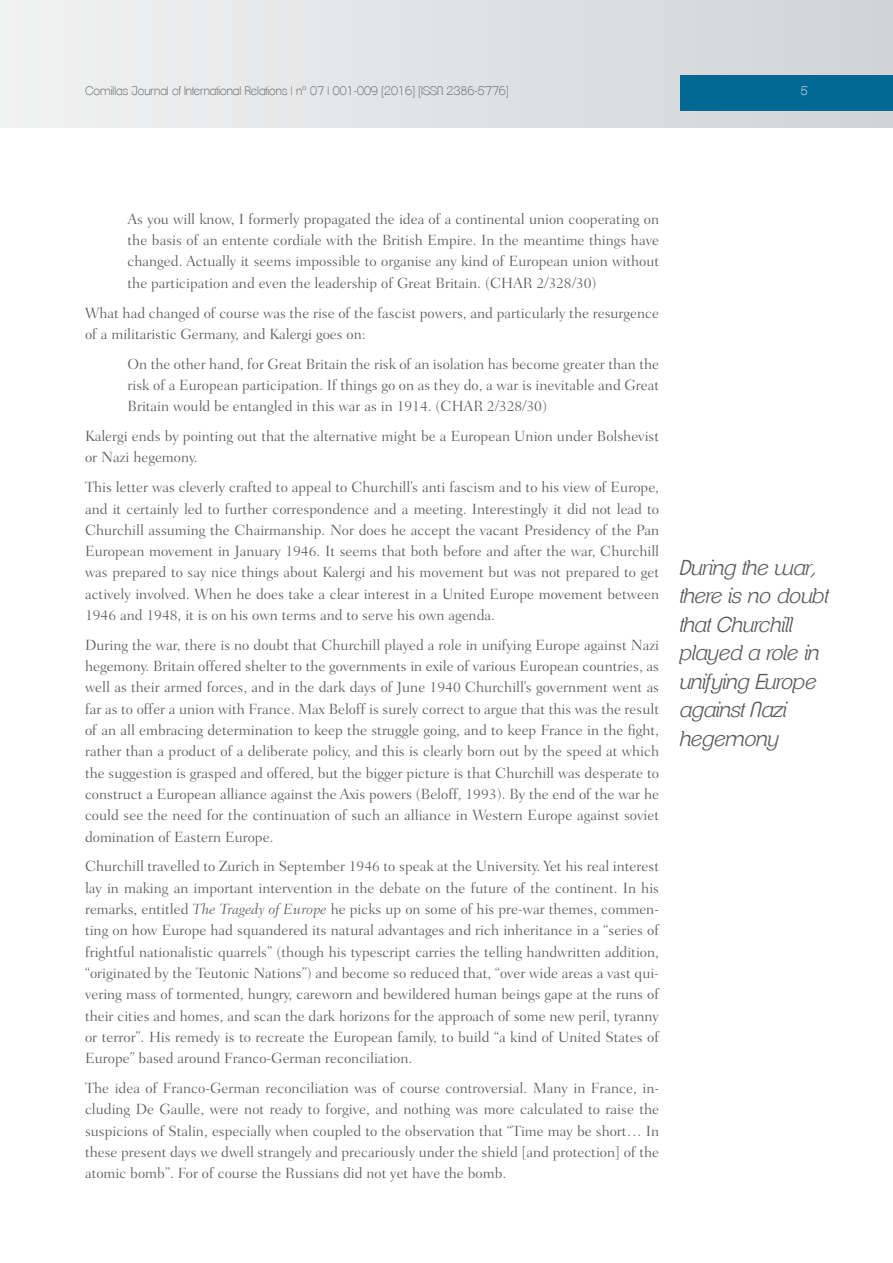
<style>
.page{position:relative;width:893px;height:1263px;background:#fff}
.page>*{position:absolute;margin:0;border:0;box-sizing:border-box;transform-origin:0 0}
.t1{font:italic 300 21px/28.5px "Clemente P Daf";color:#58595b}
.t2{font:300 15px/21.3px "Fairfield LH";color:#58595b;text-align:justify}
.t3{font:200 12px "Clemente P Dac";color:#58595b}
.t4{font:200 12px "Clemente P Dac";color:#fff}
.s1{font-style:italic}
</style>
<div class="page">
<div style="left:0;top:0;width:893px;height:128px;background:linear-gradient(to right,#f1f2f2,#d1d3d4)"></div>
<div style="left:680px;top:75px;width:213px;height:36px;background:#006892"></div>
<p class="t3" style="left:85px;top:83px;width:425px">Comillas Journal of International Relations | nº 07 | 001-009 [2016] [ISSN 2386-5776]</p>
<p class="t4" style="left:801px;top:83px;width:8px">5</p>
<p class="t2" style="left:128px;top:208px;width:533px">As you will know, I formerly propagated the idea of a continental union cooperating on the basis of an entente cordiale with the British Empire. In the meantime things have changed. Actually it seems impossible to organise any kind of European union without the participation and even the leadership of Great Britain. (CHAR 2/328/30)</p>
<p class="t2" style="left:85px;top:302px;width:576px">What had changed of course was the rise of the fascist powers, and particularly the resurgence of a militaristic Germany, and Kalergi goes on:</p>
<p class="t2" style="left:128px;top:353px;width:533px">On the other hand, for Great Britain the risk of an isolation has become greater than the risk of a European participation. If things go on as they do, a war is inevitable and Great Britain would be entangled in this war as in 1914. (CHAR 2/328/30)</p>
<p class="t2" style="left:85px;top:426px;width:576px">Kalergi ends by pointing out that the alternative might be a European Union under Bolshevist or Nazi hegemony.</p>
<p class="t2" style="left:85px;top:477px;width:576px">This letter was cleverly crafted to appeal to Churchill’s anti fascism and to his view of Europe, and it certainly led to further correspondence and a meeting. Interestingly it did not lead to Churchill assuming the Chairmanship. Nor does he accept the vacant Presidency of the Pan European movement in January 1946. It seems that both before and after the war, Churchill was prepared to say nice things about Kalergi and his movement but was not prepared to get actively involved. When he does take a clear interest in a United Europe movement between 1946 and 1948, it is on his own terms and to serve his own agenda.</p>
<p class="t2" style="left:85px;top:634px;width:576px">During the war, there is no doubt that Churchill played a role in unifying Europe against Nazi hegemony. Britain offered shelter to the governments in exile of various European countries, as well as their armed forces, and in the dark days of June 1940 Churchill’s government went as far as to offer a union with France. Max Beloff is surely correct to argue that this was the result of an all embracing determination to keep the struggle going, and to keep France in the fight, rather than a product of a deliberate policy, and this is clearly born out by the speed at which the suggestion is grasped and offered, but the bigger picture is that Churchill was desperate to construct a European alliance against the Axis powers (Beloff, 1993). By the end of the war he could see the need for the continuation of such an alliance in Western Europe against soviet domination of Eastern Europe.</p>
<p class="t2" style="left:85px;top:856px;width:576px">Churchill travelled to Zurich in September 1946 to speak at the University. Yet his real interest lay in making an important intervention in the debate on the future of the continent. In his remarks, entitled <span class="s1">The Tragedy of Europe</span> he picks up on some of his pre-war themes, commen&shy;ting on how Europe had squandered its natural advantages and rich inheritance in a “series of frightful nationalistic quarrels” (though his typescript carries the telling handwritten addition, “originated by the Teutonic Nations”) and become so reduced that, “over wide areas a vast qui&shy;vering mass of tormented, hungry, careworn and bewildered human beings gape at the runs of their cities and homes, and scan the dark horizons for the approach of some new peril, tyranny or terror”. His remedy is to recreate the European family, to build “a kind of United States of Europe” based around Franco-German reconciliation.</p>
<p class="t2" style="left:85px;top:1077px;width:576px">The idea of Franco-German reconciliation was of course controversial. Many in France, in&shy;cluding De Gaulle, were not ready to forgive, and nothing was more calculated to raise the suspicions of Stalin, especially when coupled to the observation that “Time may be short… In these present days we dwell strangely and precariously under the shield [and protection] of the atomic bomb”. For of course the Russians did not yet have the bomb.</p>
<h1 class="t1" style="left:680px;top:553px;width:150px">During the war, there is no doubt that Churchill played a role in unifying Europe against Nazi hegemony</h1>
</div>
